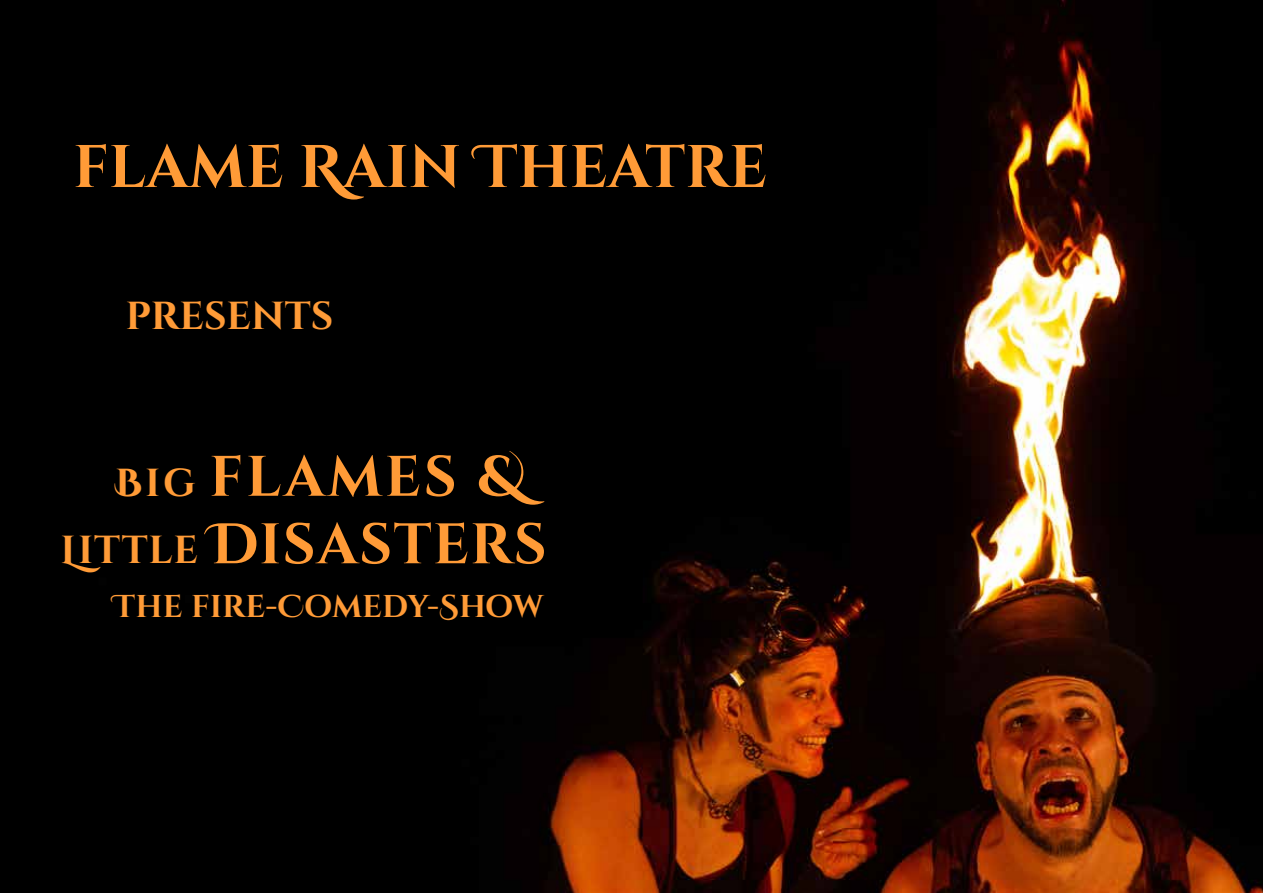
<style>
.page{position:relative;width:1263px;height:893px;background:#fff}
.page>*{position:absolute;margin:0;border:0;box-sizing:border-box;transform-origin:0 0}
.t1{font:700 60px "Cinzel Decorative";color:#ff9b37}
.t2{font:700 57px/67.5px "Cinzel Decorative";letter-spacing:.025em;color:#ff9b37}
.t3{font:700 39px "Cinzel Decorative";color:#ff9b37}
.t4{font:700 31.5px "Cinzel Decorative";color:#ff9b37}
.s1{font-size:39px}
</style>
<div class="page">
<img style="left:0;top:0;width:1263px;height:893px">
<p class="t1" style="left:73px;top:130px;width:695px">FLAME RAIN THEATRE</p>
<p class="t3" style="left:125px;top:292px;width:209px">PRESENTS</p>
<p class="t2" style="left:60px;top:445px;width:488px;text-indent:55px"><span class="s1">BIG</span> FLAMES &amp;<br><span class="s1">LITTLE</span> DISASTERS</p>
<p class="t4" style="left:113px;top:587px;width:431px">THE FIRE-COMEDY-SHOW</p>
</div>
